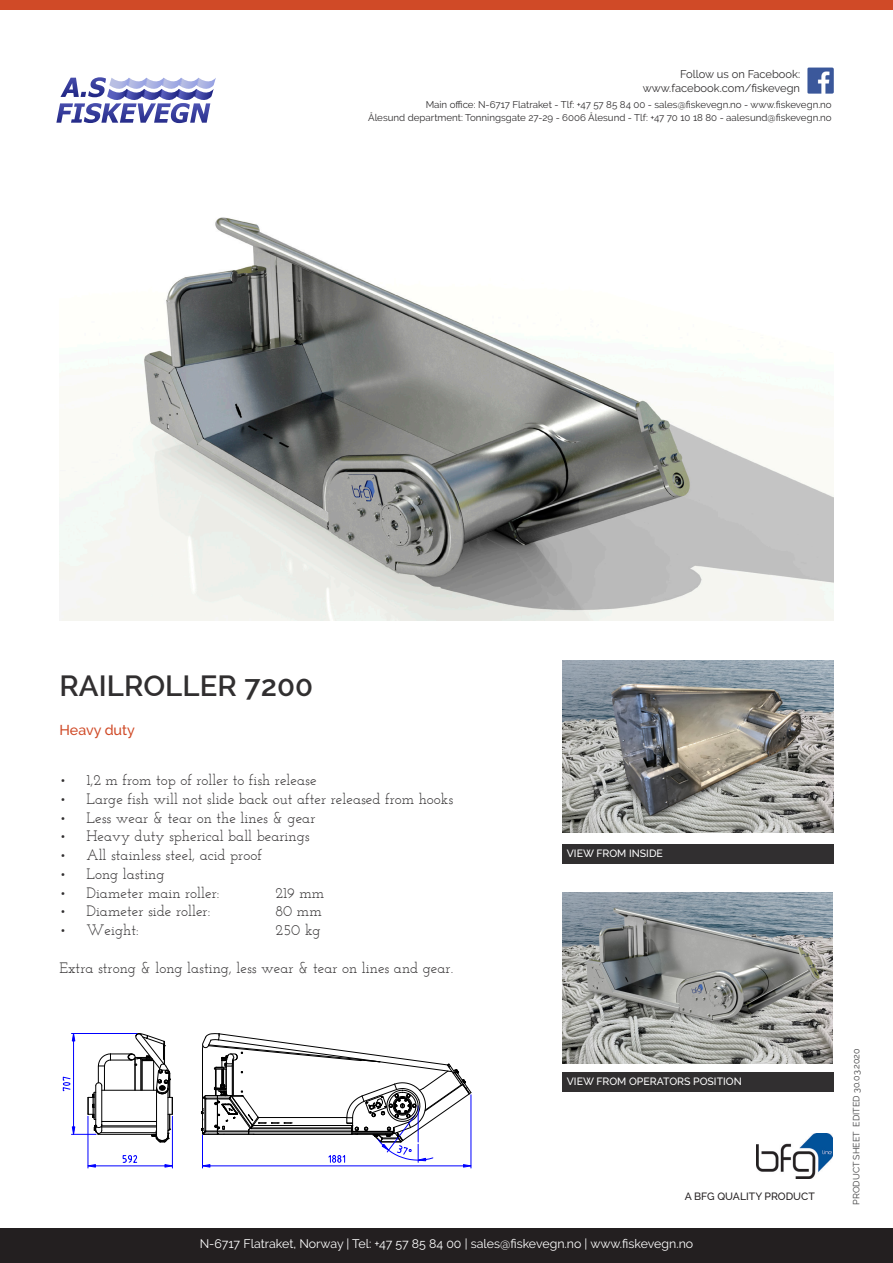
<style>
.page{position:relative;width:893px;height:1263px;background:#fff}
.page>*{position:absolute;margin:0;border:0;box-sizing:border-box;transform-origin:0 0}
.OVERSKRIFT{font:600 29.25px "Raleway";color:#312f30}
.broedtekst{font:15px "Josefin Slab";color:#312f30}
.Ingress{font:500 14.25px "Raleway";color:#d04a27}
.t1{font:12.3px "Raleway";color:#fff}
.t2{font:11.1px/14.2px "Raleway";color:#312f30;text-align:right}
.Bildetekst{font:500 10.5px "Raleway";color:#fff}
.Bildetekst-2{font:500 10.5px "Raleway";color:#231f20}
.t3{font:9.75px "Raleway";color:#312f30}
.t4{font:9px "Raleway";color:#3e3e3f}
</style>
<div class="page">
<div style="left:0;top:0;width:893px;height:9px;background:#d04a27"></div>
<div style="left:0;top:1228px;width:893px;height:35px;background:#231f20"></div>
<svg style="left:56px;top:77px;width:160px;height:46px"></svg>
<img style="left:807px;top:67px;width:26px;height:26px">
<div style="left:562px;top:1072px;width:271px;height:20px;background:#312f30"></div>
<img style="left:60px;top:217px;width:773px;height:403px">
<img style="left:563px;top:661px;width:270px;height:171px">
<img style="left:562px;top:892px;width:270px;height:171px">
<div style="left:562px;top:844px;width:271px;height:19px;background:#312f30"></div>
<img style="left:756px;top:1134px;width:76px;height:44px">
<hr style="left:172px;top:1116px;width:1px;height:52px;background:#00f">
<hr style="left:88px;top:1116px;width:1px;height:52px;background:#00f">
<hr style="left:95px;top:1165px;width:70px;height:1px;background:#00f">
<svg style="left:164px;top:1164px;width:9px;height:3px"></svg>
<svg style="left:87px;top:1164px;width:9px;height:3px"></svg>
<svg style="left:123px;top:1155px;width:14px;height:8px"></svg>
<hr style="left:471px;top:1095px;width:1px;height:73px;background:#00f">
<hr style="left:202px;top:1135px;width:1px;height:33px;background:#00f">
<svg style="left:200px;top:1033px;width:272px;height:134px"></svg>
<svg style="left:63px;top:1033px;width:110px;height:110px"></svg>
<p class="t2" style="left:643px;top:66px;width:159px">Follow us on Facebook: www.facebook.com/fiskevegn</p>
<p class="t3" style="left:426px;top:98px;width:407px">Main office: N-6717 Flatraket - Tlf: +47 57 85 84 00 - sales@fiskevegn.no - www.fiskevegn.no</p>
<p class="t3" style="left:368px;top:112px;width:465px">Ålesund department: Tonningsgate 27-29 - 6006 Ålesund - Tlf: +47 70 10 18 80 - aalesund@fiskevegn.no</p>
<p class="OVERSKRIFT" style="left:60px;top:669px;width:255px">RAILROLLER 7200</p>
<p class="Ingress" style="left:60px;top:721px;width:77px">Heavy duty</p>
<p class="broedtekst" style="left:60px;top:771px;width:259px">• 1,2 m from top of roller to fish release</p>
<p class="broedtekst" style="left:60px;top:790px;width:395px">• Large fish will not slide back out after released from hooks</p>
<p class="broedtekst" style="left:60px;top:809px;width:258px">• Less wear &amp; tear on the lines &amp; gear</p>
<p class="broedtekst" style="left:60px;top:827px;width:252px">• Heavy duty spherical ball bearings</p>
<p class="broedtekst" style="left:60px;top:846px;width:204px">• All stainless steel, acid proof</p>
<p class="broedtekst" style="left:60px;top:865px;width:107px">• Long lasting</p>
<p class="broedtekst" style="left:60px;top:884px;width:162px">• Diameter main roller:</p>
<p class="broedtekst" style="left:276px;top:884px;width:50px">219 mm</p>
<p class="broedtekst" style="left:60px;top:902px;width:152px">• Diameter side roller:</p>
<p class="broedtekst" style="left:276px;top:902px;width:48px">80 mm</p>
<p class="broedtekst" style="left:60px;top:921px;width:81px">• Weight:</p>
<p class="broedtekst" style="left:276px;top:921px;width:47px">250 kg</p>
<p class="broedtekst" style="left:60px;top:959px;width:395px">Extra strong &amp; long lasting, less wear &amp; tear on lines and gear.</p>
<p class="Bildetekst" style="left:567px;top:847px;width:98px">VIEW FROM INSIDE</p>
<p class="Bildetekst" style="left:567px;top:1075px;width:176px">VIEW FROM OPERATORS POSITION</p>
<p class="Bildetekst-2" style="left:685px;top:1190px;width:131px">A BFG QUALITY PRODUCT</p>
<p class="t1" style="left:200px;top:1237px;width:495px">N-6717 Flatraket, Norway | Tel: +47 57 85 84 00 | sales@fiskevegn.no | www.fiskevegn.no</p>
<p class="t4" style="left:851px;top:1205px;width:158px;rotate:-90deg">PRODUCT SHEET EDITED 30.03.2020</p>
</div>
